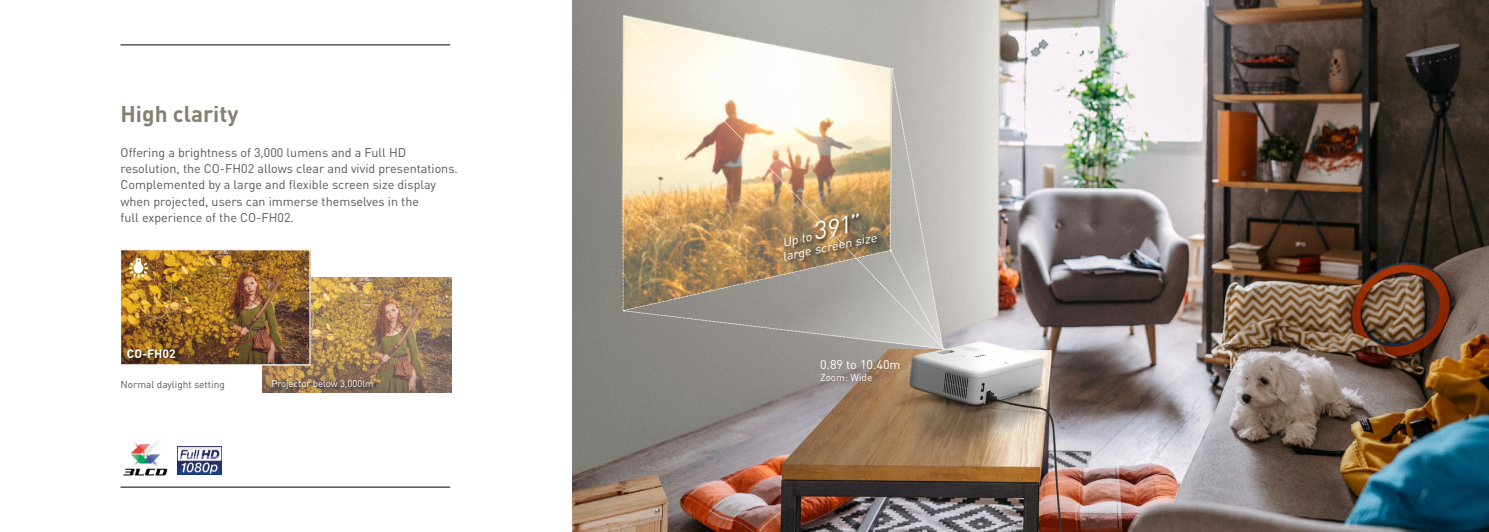
<style>
.page{position:relative;width:1489px;height:532px;background:#fff}
.page>*{position:absolute;margin:0;border:0;box-sizing:border-box;transform-origin:0 0}
.t1{font:700 22.5px "DINOT";color:#868074}
.t2{font:12.5px/16.2px "DINOT";color:#575756}
.t3{font:12.5px "DINOT";color:#fff}
.t4{font:italic 12.25px/13.9px "DINOT";color:#fff;scale:1.05 1}
.t5{font:700 12px "DINOT";color:#fff}
.t6{font:10px "DINOT";color:#575756}
.t7{font:10px "DINOT";color:#fff}
.t8{font:9.5px "DINOT";color:#fff}
.s1{font-size:24.5px}
</style>
<div class="page">
<img style="left:572px;top:0;width:916px;height:531px">
<img style="left:178px;top:446px;width:44px;height:28px">
<img style="left:123px;top:440px;width:45px;height:36px">
<img style="left:262px;top:277px;width:190px;height:115px">
<div style="left:271px;top:378px;width:108px;height:16px;background:#000;opacity:.75"></div>
<svg style="left:622px;top:15px;width:322px;height:334px;background:#c9bca8"></svg>
<hr style="left:120px;top:486px;width:330px;height:1px;background:#000">
<hr style="left:120px;top:45px;width:330px;height:1px;background:#000">
<img style="left:122px;top:251px;width:186px;height:112px">
<div style="left:120px;top:249px;width:190px;height:116px;border:1px solid #fff"></div>
<div style="left:125px;top:347px;width:57px;height:17px;background:#000;opacity:.75"></div>
<svg style="left:129px;top:258px;width:19px;height:20px"></svg>
<div style="left:782px;top:212px;width:100px;height:54px;background:#000;opacity:.75"></div>
<h1 class="t1" style="left:120px;top:96px;width:119px">High clarity</h1>
<p class="t2" style="left:120px;top:143px;width:339px">Offering a brightness of 3,000 lumens and a Full HD resolution, the CO-FH02 allows clear and vivid presentations.<br>Complemented by a large and flexible screen size display when projected, users can immerse themselves in the<br>full experience of the CO-FH02.</p>
<p class="t5" style="left:127px;top:344px;width:50px">CO-FH02</p>
<p class="t6" style="left:120px;top:376px;width:106px">Normal daylight setting</p>
<p class="t8" style="left:271px;top:376px;width:104px">Projector below 3,000lm</p>
<p class="t4" style="left:777px;top:235px;width:93px;rotate:-12deg">Up to <span class="s1">391” </span>large screen size</p>
<p class="t3" style="left:820px;top:354px;width:82px">0.89 to 10.40m</p>
<p class="t7" style="left:820px;top:370px;width:54px">Zoom: Wide</p>
</div>
